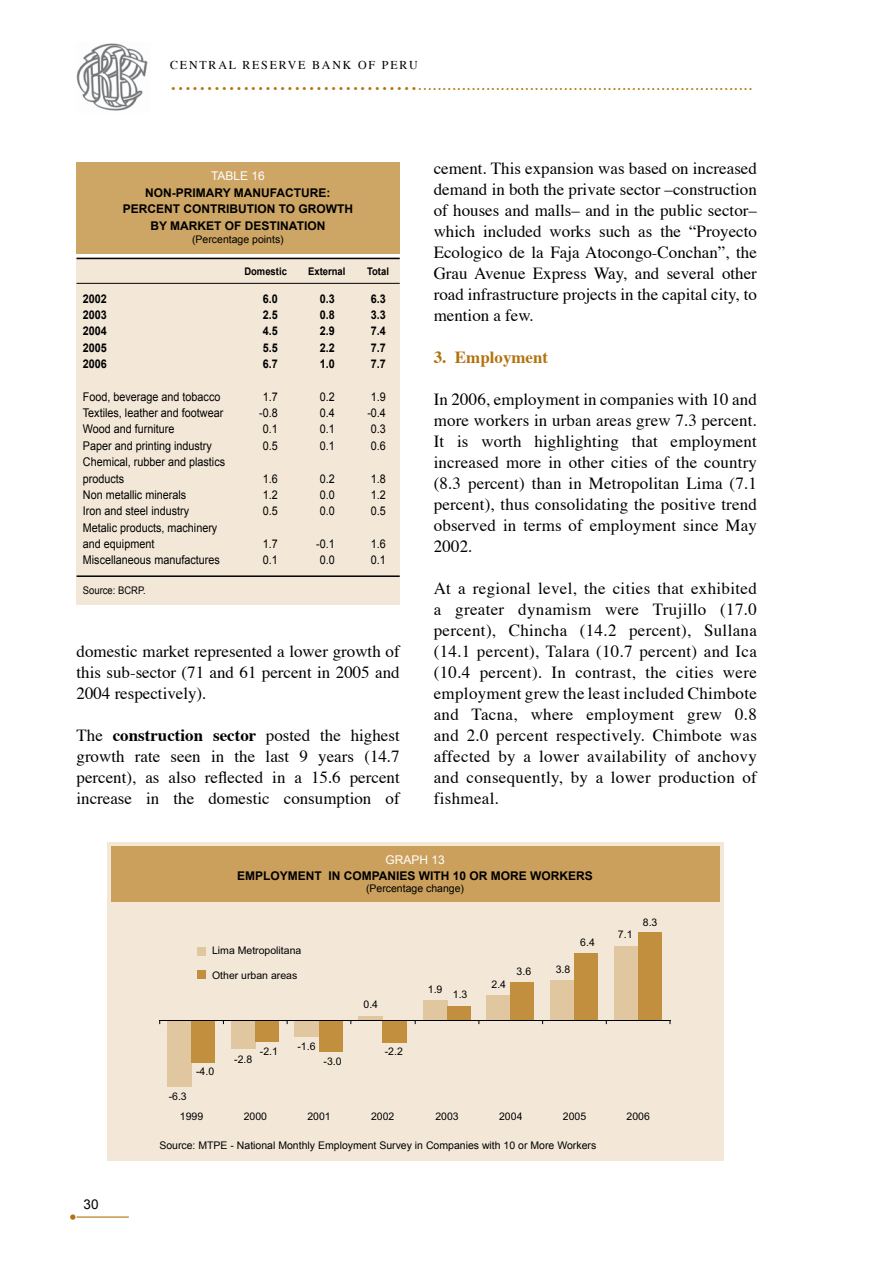
<style>
.page{position:relative;width:893px;height:1263px;background:#fff}
.page>*{position:absolute;margin:0;border:0;box-sizing:border-box;transform-origin:0 0}
.t1{font:18px "Times";color:#b2730e}
.t2{font:16.95px/21px "Times";color:#000;text-align:justify}
.t3{font:700 16.95px "Times";color:#b2730e}
.t4{font:13.5px "Arial";color:#000}
.t5{font:12px/16.4px "Arial";color:#000;scale:.9 1}
.t6{font:700 12px/16.5px "Arial";color:#000;text-align:center}
.t7{font:700 12px "Arial";color:#000;scale:.9 1}
.t8{font:12px "Times";letter-spacing:.15em;color:#000}
.t9{font:12px "Arial";color:#fff}
.t10{font:10.5px "Arial";color:#000}
.t11{font:700 10.5px "Arial";color:#000;scale:.9 1}
.t12{font:10.5px "Arial";color:#000;scale:.9 1}
.s1{font-size:27px}
.s2{font-weight:700}
</style>
<div class="page">
<hr style="left:77px;top:1216px;width:52px;height:1px;background:#b2730e">
<svg style="left:70px;top:1214px;width:5px;height:6px"></svg>
<img style="left:77px;top:43px;width:71px;height:68px">
<div style="left:77px;top:258px;width:323px;height:347px;background:#f3e8d8"></div>
<hr style="left:77px;top:258px;width:323px;height:1px;background:#000">
<hr style="left:77px;top:283px;width:323px;height:1px;background:#000">
<div style="left:77px;top:162px;width:323px;height:91px;background:#cda564"></div>
<hr style="left:77px;top:575px;width:323px;height:2px;background:#000">
<div style="left:107px;top:842px;width:616px;height:319px;background:#f3e8d8"></div>
<div style="left:111px;top:846px;width:608px;height:55px;background:#cba05c"></div>
<div style="left:168px;top:1020px;width:24px;height:67px;background:#e0c79f"></div>
<div style="left:231px;top:1020px;width:24px;height:29px;background:#e0c79f"></div>
<div style="left:295px;top:1020px;width:24px;height:17px;background:#e0c79f"></div>
<hr style="left:359px;top:1016px;width:24px;height:4px;background:#e0c79f">
<div style="left:423px;top:1000px;width:24px;height:20px;background:#e0c79f"></div>
<div style="left:487px;top:995px;width:24px;height:25px;background:#e0c79f"></div>
<div style="left:550px;top:980px;width:24px;height:40px;background:#e0c79f"></div>
<div style="left:614px;top:946px;width:24px;height:74px;background:#e0c79f"></div>
<div style="left:192px;top:1020px;width:23px;height:42px;background:#c18f3e"></div>
<div style="left:255px;top:1020px;width:24px;height:22px;background:#c18f3e"></div>
<div style="left:319px;top:1020px;width:23px;height:32px;background:#c18f3e"></div>
<div style="left:383px;top:1020px;width:24px;height:23px;background:#c18f3e"></div>
<div style="left:447px;top:1006px;width:23px;height:14px;background:#c18f3e"></div>
<div style="left:511px;top:982px;width:23px;height:38px;background:#c18f3e"></div>
<div style="left:574px;top:953px;width:24px;height:67px;background:#c18f3e"></div>
<div style="left:638px;top:932px;width:24px;height:88px;background:#c18f3e"></div>
<div style="left:198px;top:947px;width:8px;height:8px;background:#e0c79f"></div>
<div style="left:197px;top:971px;width:9px;height:8px;background:#c18f3e"></div>
<hr style="left:160px;top:1020px;width:510px;height:1px;background:#000">
<p class="t8" style="left:170px;top:53px;width:249px">CENTRAL RESERVE BANK OF PERU</p>
<p class="t1" style="left:170px;top:67px;width:584px"><span class="s1">..................................</span>.....................................................................</p>
<p class="t9" style="left:211px;top:169px;width:55px">TABLE 16</p>
<p class="t6" style="left:123px;top:184px;width:232px">NON-PRIMARY MANUFACTURE:<br>PERCENT CONTRIBUTION TO GROWTH<br>BY MARKET OF DESTINATION</p>
<p class="t10" style="left:192px;top:234px;width:93px">(Percentage points)</p>
<p class="t11" style="left:244px;top:266px;width:49px">Domestic</p>
<p class="t11" style="left:308px;top:266px;width:43px">External</p>
<p class="t11" style="left:367px;top:266px;width:26px">Total</p>
<p class="t7" style="left:83px;top:292px;width:28px">2002</p>
<p class="t7" style="left:263px;top:292px;width:18px">6.0</p>
<p class="t7" style="left:320px;top:292px;width:18px">0.3</p>
<p class="t7" style="left:371px;top:292px;width:18px">6.3</p>
<p class="t7" style="left:83px;top:308px;width:28px">2003</p>
<p class="t7" style="left:263px;top:308px;width:18px">2.5</p>
<p class="t7" style="left:320px;top:308px;width:18px">0.8</p>
<p class="t7" style="left:371px;top:308px;width:18px">3.3</p>
<p class="t7" style="left:83px;top:324px;width:28px">2004</p>
<p class="t7" style="left:263px;top:324px;width:18px">4.5</p>
<p class="t7" style="left:320px;top:324px;width:18px">2.9</p>
<p class="t7" style="left:371px;top:324px;width:18px">7.4</p>
<p class="t7" style="left:83px;top:341px;width:28px">2005</p>
<p class="t7" style="left:263px;top:341px;width:18px">5.5</p>
<p class="t7" style="left:320px;top:341px;width:18px">2.2</p>
<p class="t7" style="left:371px;top:341px;width:18px">7.7</p>
<p class="t7" style="left:83px;top:357px;width:28px">2006</p>
<p class="t7" style="left:263px;top:357px;width:18px">6.7</p>
<p class="t7" style="left:320px;top:357px;width:18px">1.0</p>
<p class="t7" style="left:371px;top:357px;width:18px">7.7</p>
<p class="t5" style="left:83px;top:388px;width:154px">Food, beverage and tobacco</p>
<p class="t5" style="left:263px;top:388px;width:15px">1.7</p>
<p class="t5" style="left:320px;top:388px;width:18px">0.2</p>
<p class="t5" style="left:371px;top:388px;width:17px">1.9</p>
<p class="t5" style="left:83px;top:405px;width:158px">Textiles, leather and footwear</p>
<p class="t5" style="left:259px;top:405px;width:22px">-0.8</p>
<p class="t5" style="left:320px;top:405px;width:18px">0.4</p>
<p class="t5" style="left:367px;top:405px;width:22px">-0.4</p>
<p class="t5" style="left:83px;top:421px;width:103px">Wood and furniture</p>
<p class="t5" style="left:263px;top:421px;width:18px">0.1</p>
<p class="t5" style="left:320px;top:421px;width:18px">0.1</p>
<p class="t5" style="left:371px;top:421px;width:18px">0.3</p>
<p class="t5" style="left:83px;top:437px;width:145px">Paper and printing industry</p>
<p class="t5" style="left:263px;top:437px;width:15px">0.5</p>
<p class="t5" style="left:320px;top:437px;width:18px">0.1</p>
<p class="t5" style="left:371px;top:437px;width:18px">0.6</p>
<p class="t5" style="left:83px;top:454px;width:160px">Chemical, rubber and plastics products</p>
<p class="t5" style="left:263px;top:470px;width:18px">1.6</p>
<p class="t5" style="left:320px;top:470px;width:18px">0.2</p>
<p class="t5" style="left:371px;top:470px;width:18px">1.8</p>
<p class="t5" style="left:83px;top:486px;width:116px">Non metallic minerals</p>
<p class="t5" style="left:263px;top:486px;width:18px">1.2</p>
<p class="t5" style="left:320px;top:486px;width:18px">0.0</p>
<p class="t5" style="left:371px;top:486px;width:18px">1.2</p>
<p class="t5" style="left:83px;top:503px;width:120px">Iron and steel industry</p>
<p class="t5" style="left:263px;top:503px;width:15px">0.5</p>
<p class="t5" style="left:320px;top:503px;width:18px">0.0</p>
<p class="t5" style="left:371px;top:503px;width:17px">0.5</p>
<p class="t5" style="left:83px;top:519px;width:151px">Metalic products, machinery and equipment</p>
<p class="t5" style="left:263px;top:536px;width:15px">1.7</p>
<p class="t5" style="left:316px;top:536px;width:22px">-0.1</p>
<p class="t5" style="left:371px;top:536px;width:18px">1.6</p>
<p class="t5" style="left:83px;top:552px;width:154px">Miscellaneous manufactures</p>
<p class="t5" style="left:263px;top:552px;width:18px">0.1</p>
<p class="t5" style="left:320px;top:552px;width:18px">0.0</p>
<p class="t5" style="left:371px;top:552px;width:18px">0.1</p>
<p class="t12" style="left:83px;top:584px;width:71px">Source: BCRP.</p>
<p class="t2" style="left:77px;top:640px;width:325px">domestic market represented a lower growth of this sub-sector (71 and 61 percent in 2005 and 2004 respectively).</p>
<p class="t2" style="left:77px;top:724px;width:325px">The <span class="s2">construction sector</span> posted the highest growth rate seen in the last 9 years (14.7 percent), as also reflected in a 15.6 percent increase in the domestic consumption of</p>
<p class="t2" style="left:434px;top:157px;width:325px">cement. This expansion was based on increased demand in both the private sector –construction of houses and malls– and in the public sector– which included works such as the “Proyecto Ecologico de la Faja Atocongo-Conchan”, the Grau Avenue Express Way, and several other road infrastructure projects in the capital city, to mention a few.</p>
<p class="t3" style="left:434px;top:341px;width:116px">3. Employment</p>
<p class="t2" style="left:434px;top:388px;width:325px">In 2006, employment in companies with 10 and more workers in urban areas grew 7.3 percent.<br>It is worth highlighting that employment increased more in other cities of the country (8.3 percent) than in Metropolitan Lima (7.1 percent), thus consolidating the positive trend observed in terms of employment since May 2002.</p>
<p class="t2" style="left:434px;top:577px;width:325px">At a regional level, the cities that exhibited a greater dynamism were Trujillo (17.0 percent), Chincha (14.2 percent), Sullana (14.1 percent), Talara (10.7 percent) and Ica (10.4 percent). In contrast, the cities were employment grew the least included Chimbote and Tacna, where employment grew 0.8 and 2.0 percent respectively. Chimbote was affected by a lower availability of anchovy and consequently, by a lower production of fishmeal.</p>
<p class="t9" style="left:385px;top:852px;width:61px">Graph 13</p>
<p class="t6" style="left:237px;top:867px;width:357px">EMPLOYMENT IN COMPANIES WITH 10 OR MORE WORKERS</p>
<p class="t10" style="left:366px;top:883px;width:100px">(Percentage change)</p>
<p class="t10" style="left:212px;top:945px;width:91px">Lima Metropolitana</p>
<p class="t10" style="left:212px;top:969px;width:87px">Other urban areas</p>
<p class="t10" style="left:169px;top:1090px;width:20px">-6.3</p>
<p class="t10" style="left:196px;top:1065px;width:20px">-4.0</p>
<p class="t10" style="left:234px;top:1053px;width:20px">-2.8</p>
<p class="t10" style="left:260px;top:1045px;width:20px">-2.1</p>
<p class="t10" style="left:297px;top:1040px;width:20px">-1.6</p>
<p class="t10" style="left:324px;top:1055px;width:20px">-3.0</p>
<p class="t10" style="left:363px;top:998px;width:16px">0.4</p>
<p class="t10" style="left:385px;top:1046px;width:20px">-2.2</p>
<p class="t10" style="left:428px;top:983px;width:16px">1.9</p>
<p class="t10" style="left:453px;top:988px;width:16px">1.3</p>
<p class="t10" style="left:492px;top:978px;width:16px">2.4</p>
<p class="t10" style="left:517px;top:965px;width:16px">3.6</p>
<p class="t10" style="left:556px;top:963px;width:16px">3.8</p>
<p class="t10" style="left:580px;top:936px;width:16px">6.4</p>
<p class="t10" style="left:618px;top:928px;width:16px">7.1</p>
<p class="t10" style="left:643px;top:917px;width:16px">8.3</p>
<p class="t10" style="left:180px;top:1110px;width:25px">1999</p>
<p class="t10" style="left:244px;top:1110px;width:25px">2000</p>
<p class="t10" style="left:307px;top:1110px;width:25px">2001</p>
<p class="t10" style="left:371px;top:1110px;width:25px">2002</p>
<p class="t10" style="left:435px;top:1110px;width:25px">2003</p>
<p class="t10" style="left:499px;top:1110px;width:25px">2004</p>
<p class="t10" style="left:563px;top:1110px;width:25px">2005</p>
<p class="t10" style="left:627px;top:1110px;width:25px">2006</p>
<p class="t4" style="left:84px;top:1197px;width:17px">30</p>
<p class="t10" style="left:159px;top:1139px;width:438px">Source: MTPE - National Monthly Employment Survey in Companies with 10 or More Workers</p>
</div>
